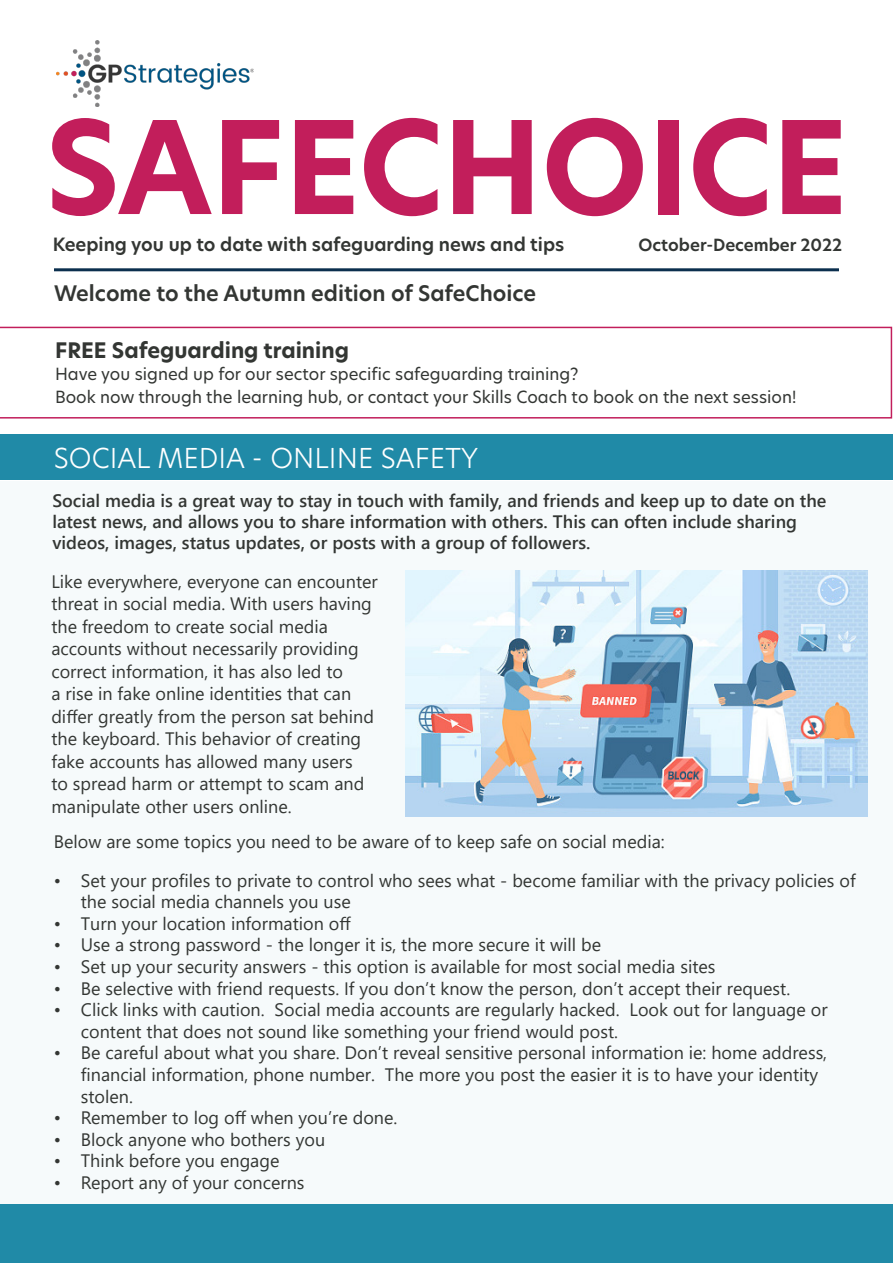
<style>
.page{position:relative;width:893px;height:1263px;background:#fff}
.page>*{position:absolute;margin:0;border:0;box-sizing:border-box;transform-origin:0 0}
.t1{font:700 126px "New Hero";color:#c21e5b}
.Body_Text{font:300 27px "New Hero";color:#fff}
.t2{font:600 21px "New Hero";color:#333633}
.t3{font:700 21px "New Hero";color:#333633}
.t4{font:18px/22.5px "Segoe UI";color:#333633}
.t5{font:600 18px/21px "Segoe UI";color:#333633}
.t6{font:600 18px "New Hero";color:#333633}
.t7{font:16.5px "New Hero";color:#333633}
.t8{font:600 16.5px "New Hero";color:#333633}
</style>
<div class="page">
<div style="left:0;top:481px;width:893px;height:751px;background:#f6fafb"></div>
<svg style="left:0;top:327px;width:892px;height:92px"></svg>
<img style="left:57px;top:40px;width:197px;height:67px">
<hr style="left:54px;top:268px;width:785px;height:3px;background:#0b2f4e">
<div style="left:0;top:1204px;width:893px;height:59px;background:#208aa7"></div>
<div style="left:0;top:434px;width:893px;height:45px;background:#208aa7"></div>
<img style="left:405px;top:570px;width:462px;height:246px">
<p class="t1" style="left:45px;top:82px;width:804px">SAFECHOICE</p>
<p class="t6" style="left:53px;top:232px;width:513px">Keeping you up to date with safeguarding news and tips</p>
<p class="t8" style="left:638px;top:234px;width:205px">October-December 2022</p>
<p class="t2" style="left:54px;top:279px;width:484px">Welcome to the Autumn edition of SafeChoice</p>
<p class="t3" style="left:55px;top:336px;width:295px">FREE Safeguarding training</p>
<p class="t7" style="left:55px;top:363px;width:525px">Have you signed up for our sector specific safeguarding training?</p>
<p class="t7" style="left:55px;top:386px;width:743px">Book now through the learning hub, or contact your Skills Coach to book on the next session!</p>
<p class="Body_Text" style="left:54px;top:439px;width:426px">SOCIAL MEDIA - ONLINE SAFETY</p>
<p class="t5" style="left:52px;top:489px;width:775px">Social media is a great way to stay in touch with family, and friends and keep up to date on the latest news, and allows you to share information with others. This can often include sharing videos, images, status updates, or posts with a group of followers.</p>
<p class="t4" style="left:51px;top:569px;width:328px">Like everywhere, everyone can encounter threat in social media. With users having the freedom to create social media accounts without necessarily providing correct information, it has also led to<br>a rise in fake online identities that can differ greatly from the person sat behind the keyboard. This behavior of creating fake accounts has allowed many users<br>to spread harm or attempt to scam and manipulate other users online.</p>
<p class="t4" style="left:54px;top:829px;width:612px">Below are some topics you need to be aware of to keep safe on social media:</p>
<p class="t4" style="left:81px;top:868px;width:776px;line-height:21.6px;text-indent:-27px">• Set your profiles to private to control who sees what - become familiar with the privacy policies of the social media channels you use</p>
<p class="t4" style="left:54px;top:910px;width:298px">• Turn your location information off</p>
<p class="t4" style="left:54px;top:932px;width:549px">• Use a strong password - the longer it is, the more secure it will be</p>
<p class="t4" style="left:54px;top:954px;width:663px">• Set up your security answers - this option is available for most social media sites</p>
<p class="t4" style="left:54px;top:975px;width:738px">• Be selective with friend requests. If you don’t know the person, don’t accept their request.</p>
<p class="t4" style="left:81px;top:997px;width:748px;line-height:21.6px;text-indent:-27px">• Click links with caution. Social media accounts are regularly hacked. Look out for language or content that does not sound like something your friend would post.</p>
<p class="t4" style="left:81px;top:1041px;width:748px;line-height:21.6px;text-indent:-27px">• Be careful about what you share. Don’t reveal sensitive personal information ie: home address, financial information, phone number. The more you post the easier it is to have your identity stolen.</p>
<p class="t4" style="left:54px;top:1105px;width:345px">• Remember to log off when you’re done.</p>
<p class="t4" style="left:54px;top:1126px;width:273px">• Block anyone who bothers you</p>
<p class="t4" style="left:54px;top:1148px;width:227px">• Think before you engage</p>
<p class="t4" style="left:54px;top:1170px;width:252px">• Report any of your concerns</p>
</div>
